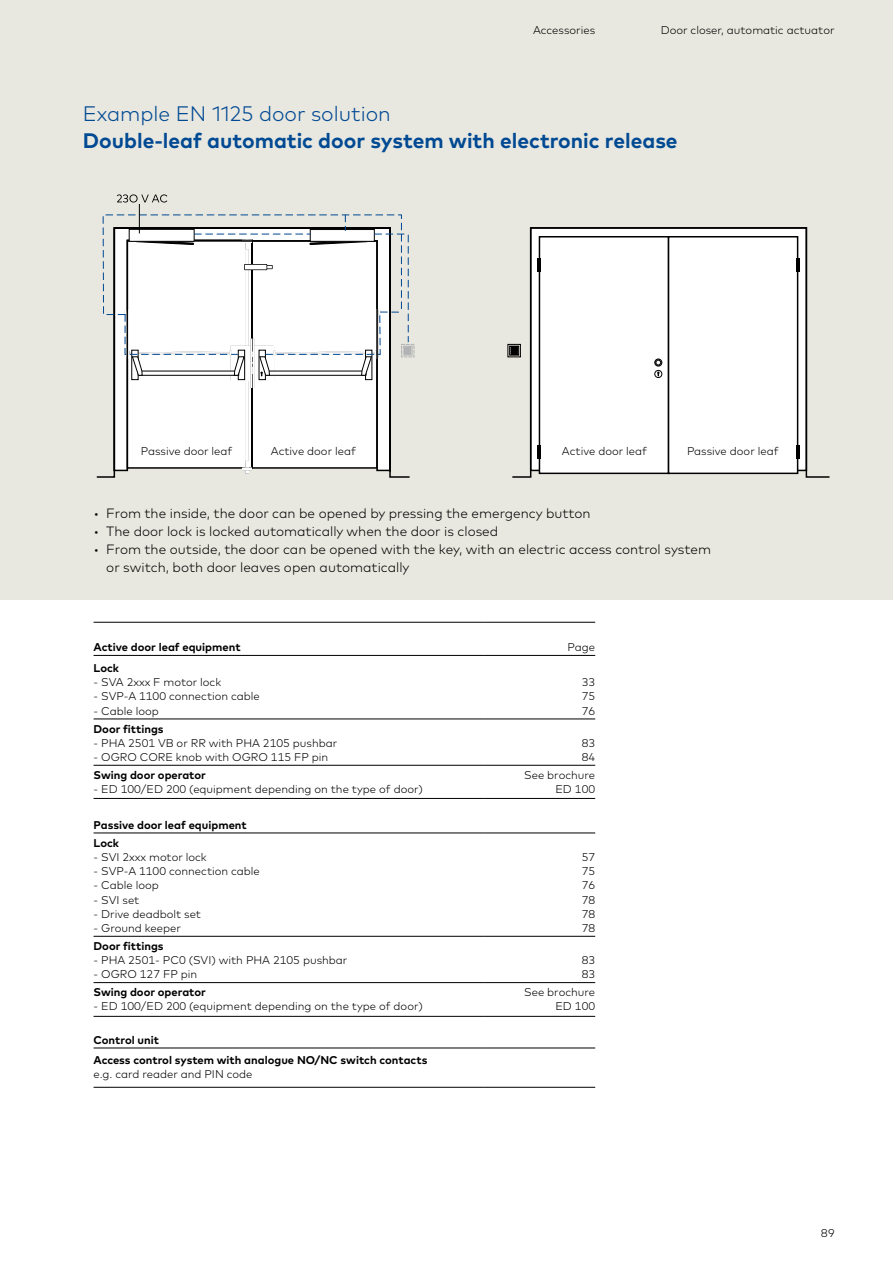
<style>
.page{position:relative;width:893px;height:1263px;background:#fff}
.page>*{position:absolute;margin:0;border:0;box-sizing:border-box;transform-origin:0 0}
.t1{font:700 21px "Mark Pro";color:#004993}
.t2{font:300 21px "Mark Pro";color:#004993}
.t3{font:300 13.5px/18px "Mark Pro";color:#000}
.t4{font:300 11.25px/14.2px "Mark Pro";color:#000;text-align:justify}
.t5{font:700 11.25px/17.9px "Mark Pro";color:#000}
</style>
<div class="page">
<div style="left:0;top:0;width:893px;height:600px;background:#e9e8e0"></div>
<svg style="left:507px;top:227px;width:323px;height:251px"></svg>
<div style="left:539px;top:236px;width:130px;height:238px;background:#fff;border:2px solid #000"></div>
<div style="left:668px;top:236px;width:130px;height:238px;background:#fff;border:2px solid #000"></div>
<svg style="left:538px;top:258px;width:3px;height:13px"></svg>
<svg style="left:796px;top:258px;width:3px;height:13px"></svg>
<hr style="left:538px;top:445px;width:3px;height:14px;background:#000">
<hr style="left:796px;top:445px;width:3px;height:14px;background:#000">
<svg style="left:654px;top:358px;width:17px;height:20px"></svg>
<div style="left:507px;top:344px;width:14px;height:13px;border:1px solid #000"></div>
<svg style="left:509px;top:346px;width:10px;height:9px"></svg>
<svg style="left:96px;top:344px;width:319px;height:134px"></svg>
<div style="left:238px;top:350px;width:7px;height:30px;background:#fff;border:1px solid #000"></div>
<div style="left:131px;top:350px;width:8px;height:30px;background:#fff;border:1px solid #000"></div>
<div style="left:365px;top:350px;width:7px;height:30px;background:#fff;border:1px solid #000"></div>
<svg style="left:259px;top:376px;width:7px;height:4px"></svg>
<div style="left:401px;top:344px;width:13px;height:13px;border:1px dashed #b1b2b3"></div>
<div style="left:403px;top:346px;width:9px;height:9px;border:1px dashed #b1b2b3"></div>
<svg style="left:102px;top:194px;width:309px;height:182px"></svg>
<hr style="left:94px;top:622px;width:390px;height:1px;background:#000">
<hr style="left:484px;top:622px;width:111px;height:1px;background:#000">
<hr style="left:94px;top:655px;width:390px;height:1px;background:#000">
<hr style="left:484px;top:655px;width:111px;height:1px;background:#000">
<hr style="left:94px;top:719px;width:390px;height:1px;background:#000">
<hr style="left:484px;top:719px;width:111px;height:1px;background:#000">
<hr style="left:94px;top:765px;width:390px;height:1px;background:#000">
<hr style="left:484px;top:765px;width:111px;height:1px;background:#000">
<hr style="left:94px;top:798px;width:390px;height:1px;background:#000">
<hr style="left:484px;top:798px;width:111px;height:1px;background:#000">
<hr style="left:94px;top:833px;width:390px;height:1px;background:#000">
<hr style="left:484px;top:833px;width:111px;height:1px;background:#000">
<hr style="left:94px;top:936px;width:390px;height:1px;background:#000">
<hr style="left:484px;top:936px;width:111px;height:1px;background:#000">
<hr style="left:94px;top:982px;width:390px;height:1px;background:#000">
<hr style="left:484px;top:982px;width:111px;height:1px;background:#000">
<hr style="left:94px;top:1016px;width:390px;height:1px;background:#000">
<hr style="left:484px;top:1016px;width:111px;height:1px;background:#000">
<hr style="left:94px;top:1048px;width:390px;height:1px;background:#000">
<hr style="left:484px;top:1048px;width:111px;height:1px;background:#000">
<hr style="left:94px;top:1087px;width:390px;height:1px;background:#000">
<hr style="left:484px;top:1087px;width:111px;height:1px;background:#000">
<p class="t4" style="left:533px;top:22px;width:64px">Accessories</p>
<p class="t4" style="left:661px;top:22px;width:175px">Door closer, automatic actuator</p>
<h1 class="t2" style="left:83px;top:98px;width:309px">Example EN 1125 door solution</h1>
<h1 class="t1" style="left:83px;top:125px;width:596px">Double-leaf automatic door system with electronic release</h1>
<p class="t4" style="left:141px;top:443px;width:93px">Passive door leaf</p>
<p class="t4" style="left:271px;top:443px;width:87px">Active door leaf</p>
<p class="t4" style="left:562px;top:443px;width:87px">Active door leaf</p>
<p class="t4" style="left:687px;top:443px;width:93px">Passive door leaf</p>
<p class="t3" style="left:94px;top:503px;width:499px">• From the inside, the door can be opened by pressing the emergency button</p>
<p class="t3" style="left:94px;top:521px;width:406px">• The door lock is locked automatically when the door is closed</p>
<p class="t3" style="left:106px;top:539px;width:606px;text-indent:-13px">• From the outside, the door can be opened with the key, with an electric access control system or switch, both door leaves open automatically</p>
<p class="t5" style="left:94px;top:637px;width:149px">Active door leaf equipment</p>
<p class="t4" style="left:568px;top:638px;width:29px">Page</p>
<p class="t5" style="left:94px;top:658px;width:27px">Lock</p>
<p class="t4" style="left:94px;top:674px;width:129px">- SVA 2xxx F motor lock</p>
<p class="t4" style="left:94px;top:688px;width:168px">- SVP-A 1100 connection cable</p>
<p class="t4" style="left:94px;top:703px;width:67px">- Cable loop</p>
<p class="t4" style="left:582px;top:674px;width:15px">33<br>75<br>76</p>
<p class="t5" style="left:94px;top:719px;width:72px">Door fittings</p>
<p class="t4" style="left:94px;top:735px;width:245px">- PHA 2501 VB or RR with PHA 2105 pushbar</p>
<p class="t4" style="left:94px;top:749px;width:236px">- OGRO CORE knob with OGRO 115 FP pin</p>
<p class="t5" style="left:94px;top:765px;width:114px">Swing door operator</p>
<p class="t4" style="left:94px;top:781px;width:331px">- ED 100/ED 200 (equipment depending on the type of door)</p>
<p class="t5" style="left:94px;top:815px;width:155px">Passive door leaf equipment<br>Lock</p>
<p class="t4" style="left:94px;top:849px;width:115px">- SVI 2xxx motor lock</p>
<p class="t4" style="left:94px;top:863px;width:168px">- SVP-A 1100 connection cable</p>
<p class="t4" style="left:94px;top:877px;width:67px">- Cable loop</p>
<p class="t4" style="left:94px;top:891px;width:47px">- SVI set</p>
<p class="t4" style="left:94px;top:906px;width:109px">- Drive deadbolt set</p>
<p class="t4" style="left:94px;top:920px;width:89px">- Ground keeper</p>
<p class="t5" style="left:94px;top:936px;width:72px">Door fittings</p>
<p class="t4" style="left:94px;top:952px;width:255px">- PHA 2501- PC0 (SVI) with PHA 2105 pushbar</p>
<p class="t4" style="left:94px;top:966px;width:105px">- OGRO 127 FP pin</p>
<p class="t5" style="left:94px;top:982px;width:114px">Swing door operator</p>
<p class="t4" style="left:94px;top:998px;width:331px">- ED 100/ED 200 (equipment depending on the type of door)</p>
<p class="t5" style="left:94px;top:1029px;width:335px;line-height:20.1px">Control unit<br>Access control system with analogue NO/NC switch contacts</p>
<p class="t4" style="left:94px;top:1066px;width:160px">e.g. card reader and PIN code</p>
<p class="t4" style="left:582px;top:735px;width:15px">83<br>84</p>
<p class="t4" style="left:524px;top:767px;width:73px;text-align:right">See brochure<br>ED 100</p>
<p class="t4" style="left:582px;top:849px;width:15px">57<br>75<br>76<br>78<br>78<br>78</p>
<p class="t4" style="left:582px;top:952px;width:15px">83<br>83</p>
<p class="t4" style="left:524px;top:984px;width:73px;text-align:right">See brochure<br>ED 100</p>
<p class="t4" style="left:821px;top:1225px;width:15px">89</p>
</div>
